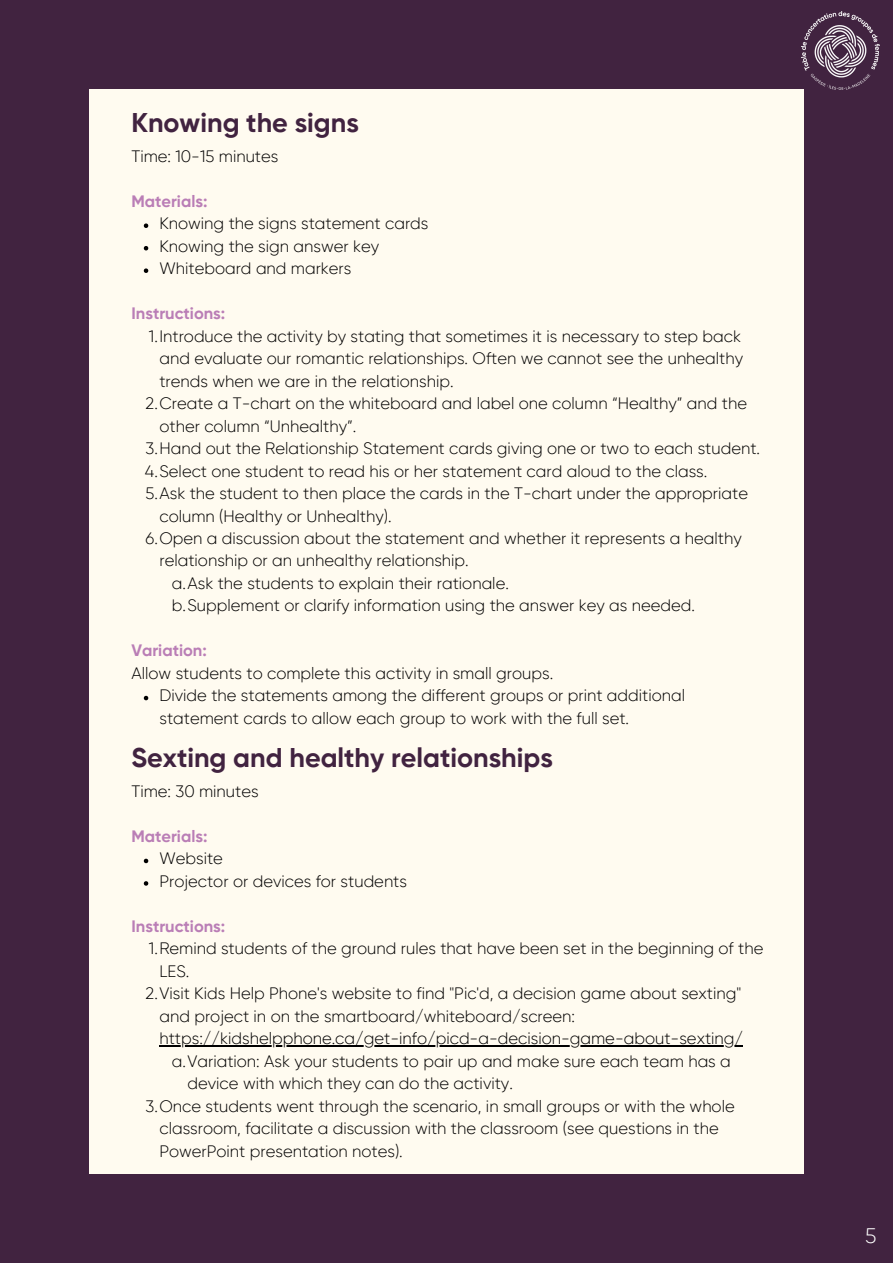
<style>
.page{position:relative;width:893px;height:1264px;background:#fff}
.page>*{position:absolute;margin:0;border:0;box-sizing:border-box;transform-origin:0 0}
.t1{font:700 27px "Gilroy";color:#412340}
.t2{font:300 21px "Gilroy";color:#fff}
.t3{font:300 16.5px/22.5px "Gilroy";color:#000}
.t4{font:700 16.5px "Gilroy";color:#ba7eb6}
</style>
<div class="page">
<div style="left:0;top:0;width:892px;height:1262px;background:#412340"></div>
<div style="left:89px;top:89px;width:714px;height:1084px;background:#fffbf0"></div>
<img style="left:801px;top:12px;width:78px;height:77px">
<svg style="left:144px;top:223px;width:4px;height:5px"></svg>
<svg style="left:144px;top:246px;width:4px;height:4px"></svg>
<svg style="left:144px;top:268px;width:4px;height:5px"></svg>
<svg style="left:144px;top:695px;width:4px;height:5px"></svg>
<svg style="left:144px;top:858px;width:4px;height:5px"></svg>
<svg style="left:144px;top:881px;width:4px;height:4px"></svg>
<hr style="left:159px;top:1045px;width:584px;height:1px;background:#000">
<h1 class="t1" style="left:131px;top:111px;width:229px">Knowing the signs</h1>
<p class="t3" style="left:131px;top:146px;width:148px">Time: 10-15 minutes</p>
<p class="t4" style="left:131px;top:194px;width:78px">Materials:</p>
<p class="t3" style="left:159px;top:213px;width:270px">Knowing the signs statement cards<br>Knowing the sign answer key<br>Whiteboard and markers</p>
<p class="t4" style="left:131px;top:306px;width:95px">Instructions:</p>
<p class="t3" style="left:149px;top:326px;width:593px">1.Introduce the activity by stating that sometimes it is necessary to step back</p>
<p class="t3" style="left:159px;top:348px;width:585px">and evaluate our romantic relationships. Often we cannot see the unhealthy</p>
<p class="t3" style="left:159px;top:371px;width:295px">trends when we are in the relationship.</p>
<p class="t3" style="left:146px;top:393px;width:603px">2.Create a T-chart on the whiteboard and label one column “Healthy” and the</p>
<p class="t3" style="left:159px;top:416px;width:198px">other column “Unhealthy”.</p>
<p class="t3" style="left:145px;top:438px;width:616px">3.Hand out the Relationship Statement cards giving one or two to each student.</p>
<p class="t3" style="left:145px;top:460px;width:564px">4.Select one student to read his or her statement card aloud to the class.</p>
<p class="t3" style="left:145px;top:483px;width:604px">5.Ask the student to then place the cards in the T-chart under the appropriate</p>
<p class="t3" style="left:159px;top:505px;width:234px">column (Healthy or Unhealthy).</p>
<p class="t3" style="left:145px;top:528px;width:597px">6.Open a discussion about the statement and whether it represents a healthy</p>
<p class="t3" style="left:159px;top:550px;width:311px">relationship or an unhealthy relationship.</p>
<p class="t3" style="left:172px;top:573px;width:338px">a.Ask the students to explain their rationale.</p>
<p class="t3" style="left:172px;top:595px;width:525px">b.Supplement or clarify information using the answer key as needed.</p>
<p class="t4" style="left:131px;top:643px;width:77px">Variation:</p>
<p class="t3" style="left:131px;top:663px;width:423px">Allow students to complete this activity in small groups.</p>
<p class="t3" style="left:159px;top:685px;width:527px">Divide the statements among the different groups or print additional statement cards to allow each group to work with the full set.</p>
<h1 class="t1" style="left:131px;top:746px;width:423px">Sexting and healthy relationships</h1>
<p class="t3" style="left:131px;top:781px;width:129px">Time: 30 minutes</p>
<p class="t4" style="left:131px;top:829px;width:78px">Materials:</p>
<p class="t3" style="left:159px;top:848px;width:249px">Website<br>Projector or devices for students</p>
<p class="t4" style="left:131px;top:919px;width:95px">Instructions:</p>
<p class="t3" style="left:149px;top:938px;width:616px">1.Remind students of the ground rules that have been set in the beginning of the</p>
<p class="t3" style="left:159px;top:961px;width:31px">LES.</p>
<p class="t3" style="left:146px;top:983px;width:597px">2.Visit Kids Help Phone's website to find "Pic'd, a decision game about sexting"</p>
<p class="t3" style="left:159px;top:1005px;width:417px">and project in on the smartboard/whiteboard/screen:</p>
<p class="t3" style="left:159px;top:1028px;width:585px">https://kidshelpphone.ca/get-info/picd-a-decision-game-about-sexting/</p>
<p class="t3" style="left:172px;top:1050px;width:560px">a.Variation: Ask your students to pair up and make sure each team has a</p>
<p class="t3" style="left:187px;top:1073px;width:327px">device with which they can do the activity.</p>
<p class="t3" style="left:145px;top:1095px;width:590px">3.Once students went through the scenario, in small groups or with the whole</p>
<p class="t3" style="left:159px;top:1118px;width:561px">classroom, facilitate a discussion with the classroom (see questions in the</p>
<p class="t3" style="left:159px;top:1140px;width:245px">PowerPoint presentation notes).</p>
<p class="t2" style="left:865px;top:1226px;width:13px">5</p>
</div>
